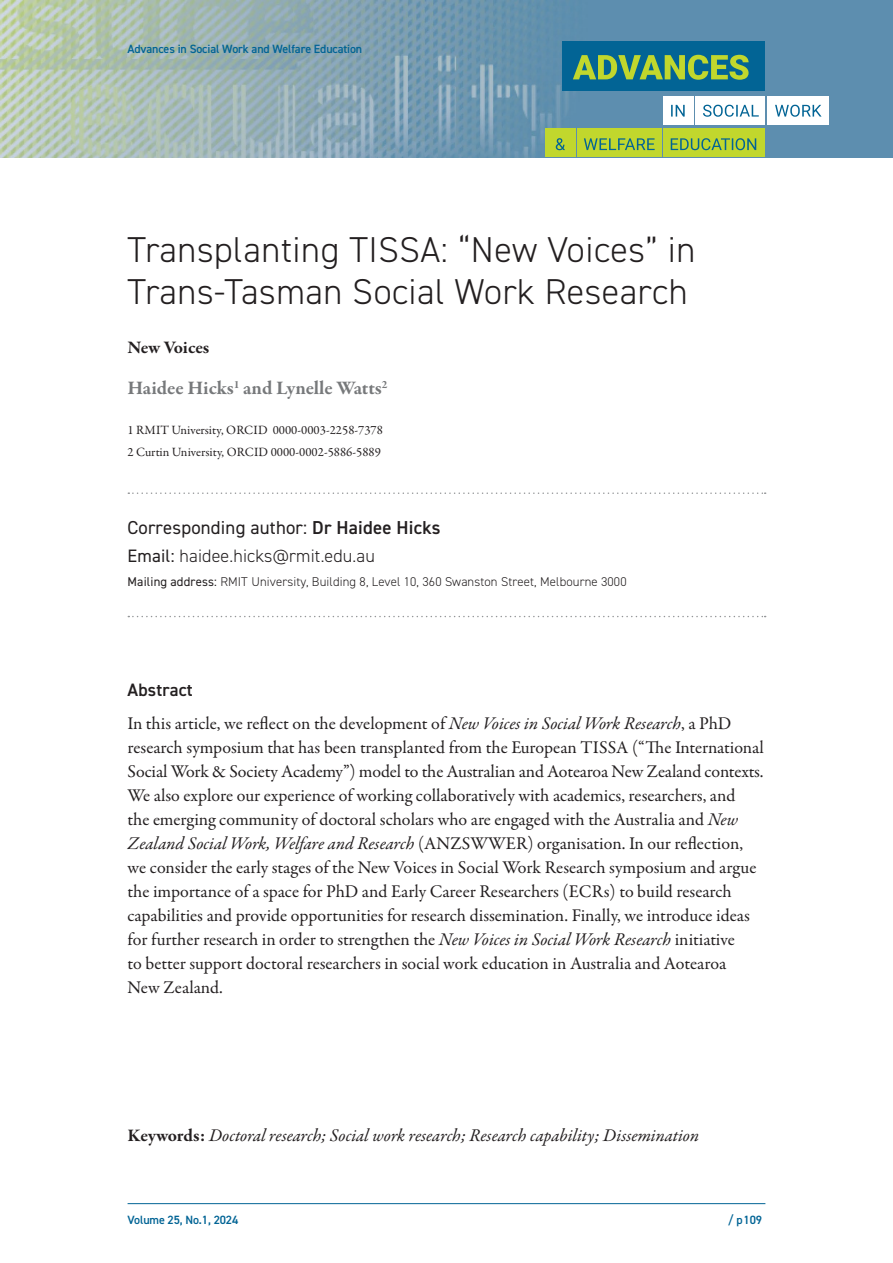
<style>
.page{position:relative;width:893px;height:1263px;background:#fff}
.page>*{position:absolute;margin:0;border:0;box-sizing:border-box;transform-origin:0 0}
.t1{font:300 36px/42px "DIN2014";letter-spacing:.015em;color:#231f20}
.t2{font:700 19.5px "Garamond Premr Pro";letter-spacing:-.005em;color:#77797b}
.t3{font:18.75px "DIN2014";letter-spacing:.01em;color:#231f20}
.t4{font:18px/24px "Garamond Premr Pro";color:#231f20}
.t5{font:italic 18px "Garamond Premr Pro";letter-spacing:-.005em;color:#231f20}
.t6{font:300 18px "DIN2014";letter-spacing:.01em;color:#231f20}
.t7{font:700 18px "Garamond Premr Pro";letter-spacing:-.005em;color:#231f20}
.t8{font:600 18px "DIN2014";letter-spacing:.01em;color:#231f20}
.t9{font:12.75px/22.2px "Garamond Premr Pro";color:#231f20}
.t10{font:300 12.75px "DIN2014";letter-spacing:.01em;color:#231f20}
.t11{font:600 12px "DIN2014";letter-spacing:-.01em;color:#026495}
.s1{font-weight:600}
.s2{font-weight:400}
.s3{font-style:italic}
.s4{font-weight:700;font-style:normal}
</style>
<div class="page">
<img style="left:0;top:0;width:893px;height:157px">
<div style="left:663px;top:96px;width:30px;height:28px;background:#fff"></div>
<div style="left:545px;top:129px;width:30px;height:28px;background:#c1d72d"></div>
<div style="left:695px;top:96px;width:70px;height:28px;background:#fff"></div>
<div style="left:577px;top:129px;width:85px;height:28px;background:#c1d72d"></div>
<div style="left:767px;top:96px;width:62px;height:28px;background:#fff"></div>
<div style="left:663px;top:129px;width:102px;height:28px;background:#c1d72d"></div>
<div style="left:562px;top:42px;width:203px;height:49px;background:#026495"></div>
<svg style="left:573px;top:55px;width:176px;height:25px"></svg>
<svg style="left:671px;top:105px;width:150px;height:12px"></svg>
<svg style="left:556px;top:138px;width:200px;height:12px"></svg>
<svg style="left:128px;top:492px;width:638px;height:2px"></svg>
<svg style="left:128px;top:616px;width:638px;height:1px"></svg>
<hr style="left:128px;top:1203px;width:637px;height:1px;background:#026495">
<p class="t11" style="left:128px;top:40px;width:236px">Advances in Social Work and Welfare Education</p>
<h1 class="t1" style="left:128px;top:229px;width:569px">Transplanting TISSA: “New Voices” in<br>Trans-Tasman Social Work Research</h1>
<p class="t7" style="left:128px;top:337px;width:83px">New Voices</p>
<p class="t2" style="left:128px;top:376px;width:261px">Haidee Hicks<sup>1</sup> and Lynelle Watts<sup>2</sup></p>
<p class="t9" style="left:128px;top:419px;width:257px">1 RMIT University, ORCID 0000-0003-2258-7378<br>2 Curtin University, ORCID 0000-0002-5886-5889</p>
<p class="t3" style="left:128px;top:516px;width:315px">Corresponding author: <span class="s1">Dr Haidee Hicks</span></p>
<p class="t6" style="left:128px;top:545px;width:249px"><span class="s2">Email:</span> haidee.hicks@rmit.edu.au</p>
<p class="t10" style="left:128px;top:574px;width:500px"><span class="s2">Mailing address:</span> RMIT University, Building 8, Level 10, 360 Swanston Street, Melbourne 3000</p>
<p class="t8" style="left:128px;top:678px;width:67px">Abstract</p>
<p class="t4" style="left:128px;top:712px;width:638px">In this article, we reflect on the development of <span class="s3">New Voices in Social Work Research</span>, a PhD research symposium that has been transplanted from the European TISSA (“The International Social Work &amp; Society Academy”) model to the Australian and Aotearoa New Zealand contexts.<br>We also explore our experience of working collaboratively with academics, researchers, and<br>the emerging community of doctoral scholars who are engaged with the Australia and <span class="s3">New Zealand Social Work, Welfare and Research</span> (ANZSWWER) organisation. In our reflection, we consider the early stages of the New Voices in Social Work Research symposium and argue the importance of a space for PhD and Early Career Researchers (ECRs) to build research capabilities and provide opportunities for research dissemination. Finally, we introduce ideas for further research in order to strengthen the <span class="s3">New Voices in Social Work Research</span> initiative<br>to better support doctoral researchers in social work education in Australia and Aotearoa<br>New Zealand.</p>
<p class="t5" style="left:128px;top:1124px;width:573px"><span class="s4">Keywords:</span> Doctoral research; Social work research; Research capability; Dissemination</p>
<p class="t11" style="left:128px;top:1211px;width:112px">Volume 25, No.1, 2024</p>
<p class="t11" style="left:728px;top:1211px;width:36px">/ p109</p>
</div>
